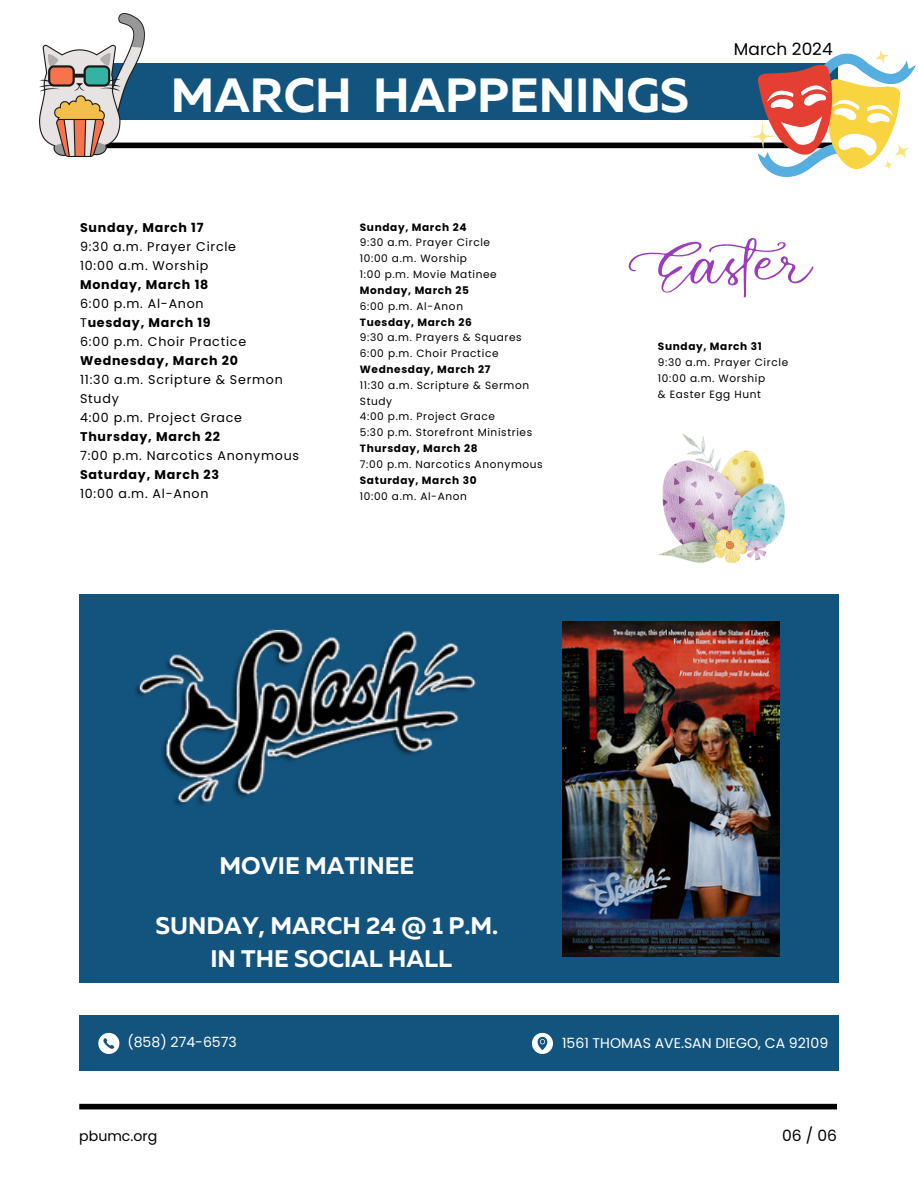
<style>
.page{position:relative;width:918px;height:1188px;background:#fff}
.page>*{position:absolute;margin:0;border:0;box-sizing:border-box;transform-origin:0 0}
.t1{font:700 48px "Muller";color:#fff}
.t2{font:700 24px/32.7px "Muller";color:#fff;text-align:center}
.t3{font:16.95px "Poppins";color:#000}
.t4{font:15.45px "Poppins";color:#000}
.t5{font:14.1px "Poppins";color:#fff}
.t6{font:14.1px "Poppins";color:#000}
.t7{font:12.6px/18.9px "Poppins";letter-spacing:.06em;color:#000}
.t8{font:10.5px/15.8px "Poppins";letter-spacing:.06em;color:#000}
.t9{font:700 10.5px "Poppins";letter-spacing:.06em;color:#000}
.s1{font-weight:700}
</style>
<div class="page">
<div style="left:79px;top:594px;width:760px;height:389px;background:#13547e"></div>
<div style="left:79px;top:1016px;width:760px;height:55px;background:#13547e"></div>
<div style="left:79px;top:143px;width:758px;height:5px;background:#000"></div>
<div style="left:79px;top:1104px;width:758px;height:5px;background:#000"></div>
<svg style="left:98px;top:1033px;width:21px;height:21px"></svg>
<svg style="left:532px;top:1033px;width:21px;height:21px"></svg>
<div style="left:80px;top:64px;width:758px;height:56px;background:#13547e"></div>
<img style="left:562px;top:621px;width:217px;height:336px">
<img style="left:135px;top:629px;width:341px;height:177px">
<svg style="left:750px;top:50px;width:166px;height:127px"></svg>
<img style="left:39px;top:13px;width:105px;height:143px">
<img style="left:658px;top:435px;width:126px;height:127px">
<svg style="left:629px;top:238px;width:184px;height:59px"></svg>
<h6 class="t1" style="left:171px;top:76px;width:520px">MARCH HAPPENINGS</h6>
<p class="t3" style="left:734px;top:37px;width:100px">March 2024</p>
<p class="t7" style="left:80px;top:219px;width:221px"><span class="s1">Sunday, March 17<br></span>9:30 a.m. Prayer Circle<br>10:00 a.m. Worship<br><span class="s1">Monday, March 18<br></span>6:00 p.m. Al-Anon<br>T<span class="s1">uesday, March 19<br></span>6:00 p.m. Choir Practice<br><span class="s1">Wednesday, March 20<br></span>11:30 a.m. Scripture &amp; Sermon<br>Study<br>4:00 p.m. Project Grace<br><span class="s1">Thursday, March 22<br></span>7:00 p.m. Narcotics Anonymous<br><span class="s1">Saturday, March 23<br></span>10:00 a.m. Al-Anon</p>
<p class="t9" style="left:360px;top:220px;width:108px">Sunday, March 24</p>
<p class="t8" style="left:360px;top:235px;width:132px">9:30 a.m. Prayer Circle</p>
<p class="t8" style="left:360px;top:251px;width:109px">10:00 a.m. Worship</p>
<p class="t8" style="left:360px;top:267px;width:139px">1:00 p.m. Movie Matinee</p>
<p class="t9" style="left:360px;top:283px;width:111px">Monday, March 25</p>
<p class="t8" style="left:360px;top:298px;width:105px">6:00 p.m. Al-Anon</p>
<p class="t9" style="left:360px;top:315px;width:113px">Tuesday, March 26</p>
<p class="t8" style="left:360px;top:330px;width:163px">9:30 a.m. Prayers &amp; Squares</p>
<p class="t8" style="left:360px;top:346px;width:140px">6:00 p.m. Choir Practice</p>
<p class="t9" style="left:360px;top:362px;width:132px">Wednesday, March 27</p>
<p class="t8" style="left:360px;top:377px;width:171px">11:30 a.m. Scripture &amp; Sermon<br>Study</p>
<p class="t8" style="left:360px;top:409px;width:137px">4:00 p.m. Project Grace</p>
<p class="t8" style="left:360px;top:425px;width:174px">5:30 p.m. Storefront Ministries</p>
<p class="t9" style="left:360px;top:441px;width:119px">Thursday, March 28</p>
<p class="t8" style="left:360px;top:456px;width:184px">7:00 p.m. Narcotics Anonymous</p>
<h2 class="t9" style="left:360px;top:473px;width:118px">Saturday, March 30</h2>
<h2 class="t8" style="left:360px;top:488px;width:109px">10:00 a.m. Al-Anon</h2>
<p class="t9" style="left:658px;top:339px;width:105px">Sunday, March 31</p>
<p class="t8" style="left:658px;top:355px;width:132px">9:30 a.m. Prayer Circle</p>
<p class="t8" style="left:658px;top:370px;width:109px">10:00 a.m. Worship</p>
<h5 class="t8" style="left:658px;top:386px;width:105px">&amp; Easter Egg Hunt</h5>
<p class="t2" style="left:220px;top:851px;width:196px">MOVIE MATINEE</p>
<p class="t2" style="left:156px;top:911px;width:344px">SUNDAY, MARCH 24 @ 1 P.M.<br>IN THE SOCIAL HALL</p>
<p class="t5" style="left:127px;top:1032px;width:111px">(858) 274-6573</p>
<p class="t5" style="left:562px;top:1033px;width:268px">1561 THOMAS AVE.SAN DIEGO, CA 92109</p>
<p class="t6" style="left:79px;top:1126px;width:79px">pbumc.org</p>
<p class="t4" style="left:782px;top:1125px;width:56px">06 / 06</p>
</div>
